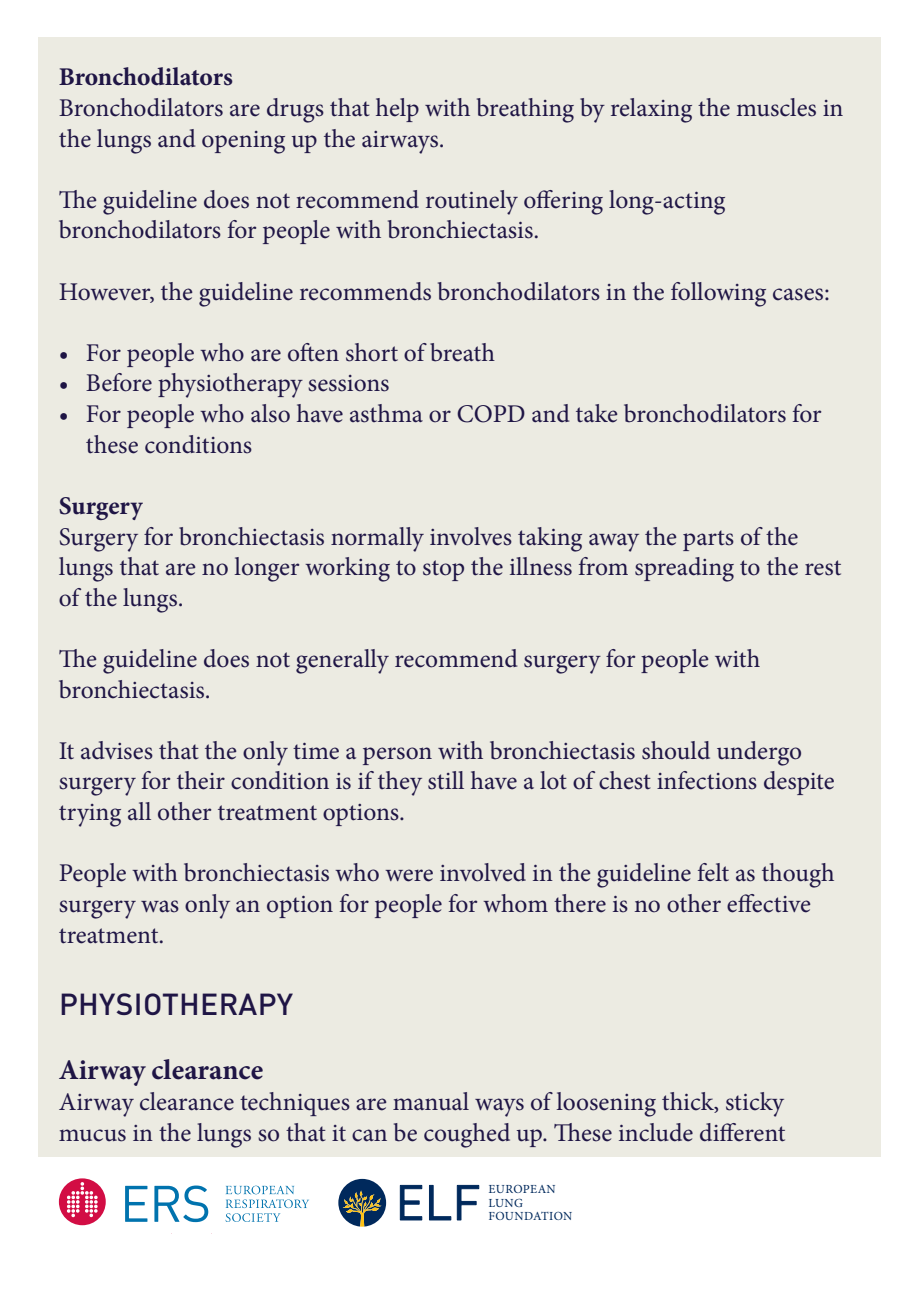
<style>
.page{position:relative;width:919px;height:1289px;background:#fff}
.page>*{position:absolute;margin:0;border:0;box-sizing:border-box;transform-origin:0 0}
.t1{font:500 30px "DIN Pro";letter-spacing:.01em;color:#1f1545}
.t2{font:700 28.5px "Minion Pro";color:#1f1545}
.t3{font:25.5px/30.6px "Minion Pro";letter-spacing:-.005em;color:#1f1545}
.t4{font:700 25.5px "Minion Pro";color:#1f1545}
.t5{font:12.45px/13.4px "Minion Pro";letter-spacing:.025em;color:#00295c}
</style>
<div class="page">
<div style="left:38px;top:37px;width:842px;height:1119px;background:#ecebe2"></div>
<svg style="left:400px;top:1184px;width:22px;height:36px"></svg>
<svg style="left:429px;top:1184px;width:50px;height:36px"></svg>
<svg style="left:338px;top:1178px;width:48px;height:48px"></svg>
<svg style="left:225px;top:1185px;width:84px;height:36px"></svg>
<svg style="left:125px;top:1185px;width:22px;height:36px"></svg>
<div style="left:59px;top:1178px;width:47px;height:47px;background:#d20d44;border-radius:50%"></div>
<svg style="left:67px;top:1182px;width:31px;height:35px"></svg>
<svg style="left:154px;top:1185px;width:54px;height:37px"></svg>
<p class="t4" style="left:59px;top:59px;width:175px">Bronchodilators</p>
<p class="t3" style="left:59px;top:93px;width:786px">Bronchodilators are drugs that help with breathing by relaxing the muscles in the lungs and opening up the airways.</p>
<p class="t3" style="left:59px;top:184px;width:668px">The guideline does not recommend routinely offering long-acting bronchodilators for people with bronchiectasis.</p>
<p class="t3" style="left:59px;top:276px;width:772px">However, the guideline recommends bronchodilators in the following cases:</p>
<p class="t3" style="left:59px;top:337px;width:437px">• For people who are often short of breath</p>
<p class="t3" style="left:59px;top:368px;width:332px">• Before physiotherapy sessions</p>
<p class="t3" style="left:86px;top:399px;width:737px;text-indent:-27px">• For people who also have asthma or COPD and take bronchodilators for these conditions</p>
<p class="t4" style="left:59px;top:488px;width:85px">Surgery</p>
<p class="t3" style="left:59px;top:521px;width:784px">Surgery for bronchiectasis normally involves taking away the parts of the lungs that are no longer working to stop the illness from spreading to the rest of the lungs.</p>
<p class="t3" style="left:59px;top:643px;width:703px">The guideline does not generally recommend surgery for people with bronchiectasis.</p>
<p class="t3" style="left:59px;top:735px;width:777px">It advises that the only time a person with bronchiectasis should undergo surgery for their condition is if they still have a lot of chest infections despite trying all other treatment options.</p>
<p class="t3" style="left:59px;top:858px;width:777px">People with bronchiectasis who were involved in the guideline felt as though surgery was only an option for people for whom there is no other effective treatment.</p>
<p class="t1" style="left:59px;top:979px;width:236px">PHYSIOTHERAPY</p>
<p class="t2" style="left:59px;top:1050px;width:206px">Airway clearance</p>
<p class="t3" style="left:59px;top:1086px;width:728px">Airway clearance techniques are manual ways of loosening thick, sticky mucus in the lungs so that it can be coughed up. These include different</p>
<p class="t5" style="left:488px;top:1182px;width:85px">EUROPEAN<br>LUNG<br>FOUNDATION</p>
</div>
